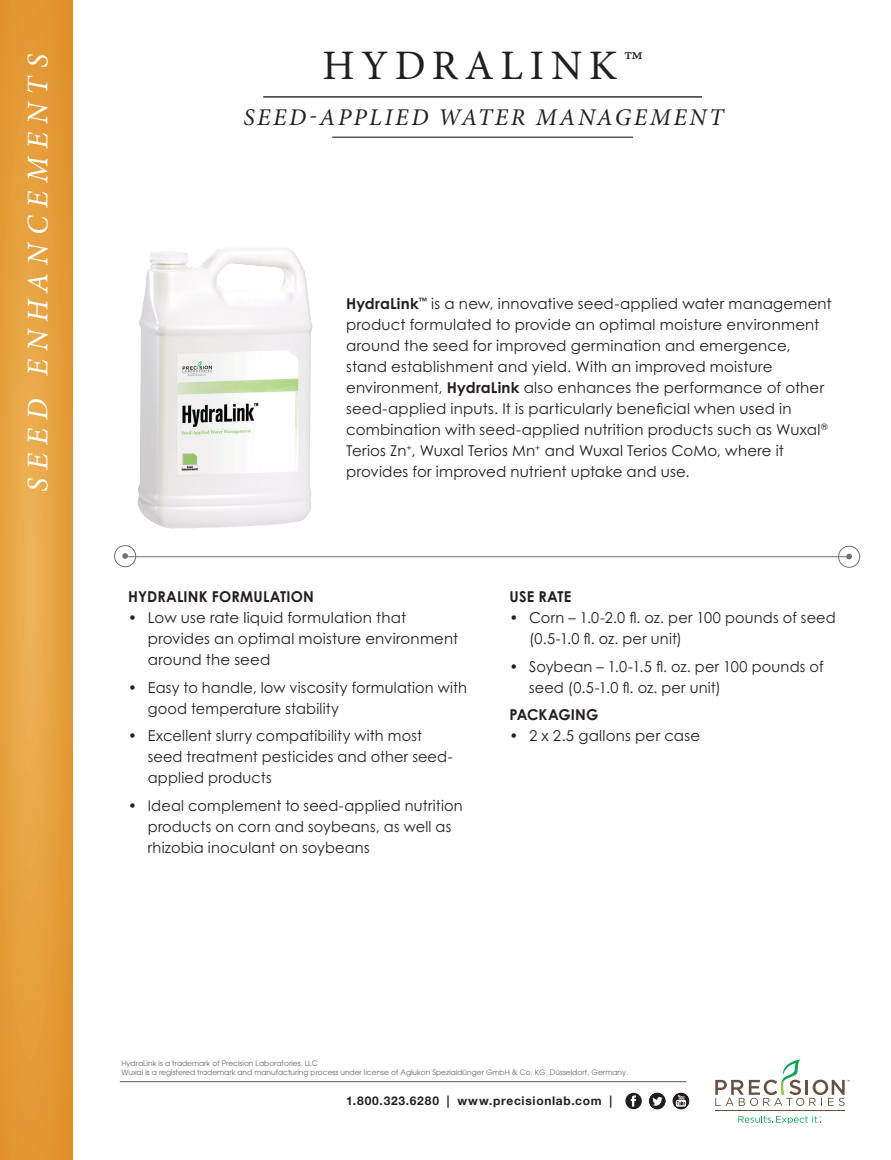
<style>
.page{position:relative;width:891px;height:1160px;background:#fff}
.page>*{position:absolute;margin:0;border:0;box-sizing:border-box;transform-origin:0 0}
.t1{font:42px "Minion Pro";letter-spacing:.16em;color:#231f20}
.t2{font:italic 30px "Minion Pro";letter-spacing:.265em;color:#fff}
.t3{font:italic 24px "Minion Pro";letter-spacing:.11em;color:#231f20}
.t4{font:15px/21px "Century Gothic Pro";letter-spacing:.01em;color:#231f20}
.t5{font:700 15px "Century Gothic Pro";letter-spacing:.01em;color:#231f20}
.t6{font:700 12px "Helvetica Neue";letter-spacing:.06em;color:#231f20}
.t7{font:7.5px "Avant Garde";color:#6d6f71}
.s1{font-weight:700}
</style>
<div class="page">
<hr style="left:332px;top:137px;width:301px;height:1px;background:#231f20">
<hr style="left:263px;top:96px;width:439px;height:1px;background:#6d6f71">
<hr style="left:120px;top:1081px;width:566px;height:1px;background:#58595b">
<svg style="left:738px;top:1116px;width:83px;height:8px"></svg>
<hr style="left:715px;top:1111px;width:130px;height:1px;background:#695041">
<svg style="left:715px;top:1059px;width:135px;height:47px"></svg>
<div style="left:625px;top:1093px;width:17px;height:16px;background:#221e1f;border-radius:50%"></div>
<svg style="left:631px;top:1095px;width:5px;height:12px"></svg>
<div style="left:649px;top:1093px;width:16px;height:16px;background:#221e1f;border-radius:50%"></div>
<svg style="left:652px;top:1097px;width:11px;height:9px"></svg>
<div style="left:673px;top:1093px;width:16px;height:16px;background:#221e1f;border-radius:50%"></div>
<svg style="left:676px;top:1095px;width:10px;height:12px"></svg>
<img style="left:137px;top:248px;width:176px;height:281px">
<hr style="left:263px;top:97px;width:439px;height:1px;background:#231f20">
<svg style="left:846px;top:554px;width:6px;height:5px"></svg>
<div style="left:838px;top:546px;width:22px;height:22px;border:1px solid #6d6f71;border-radius:50%"></div>
<svg style="left:122px;top:553px;width:6px;height:6px"></svg>
<div style="left:114px;top:545px;width:22px;height:22px;border:1px solid #6d6f71;border-radius:50%"></div>
<hr style="left:125px;top:556px;width:724px;height:1px;background:#6d6f71">
<svg style="left:0;top:0;width:73px;height:1160px;background:#e59f3c"></svg>
<p class="t2" style="left:20px;top:492px;width:439px;rotate:-90deg">SEED ENHANCEMENTS</p>
<p class="t1" style="left:322px;top:40px;width:322px">HYDRALINK™</p>
<p class="t3" style="left:243px;top:103px;width:482px">SEED-APPLIED WATER MANAGEMENT</p>
<p class="t4" style="left:346px;top:293px;width:487px"><span class="s1">HydraLink</span><sup>™</sup> is a new, innovative seed-applied water management product formulated to provide an optimal moisture environment around the seed for improved germination and emergence, stand establishment and yield. With an improved moisture environment, <span class="s1">HydraLink</span> also enhances the performance of other seed-applied inputs. It is particularly beneficial when used in combination with seed-applied nutrition products such as Wuxal<sup>® </sup>Terios Zn<sup>+</sup>, Wuxal Terios Mn<sup>+</sup> and Wuxal Terios CoMo, where it provides for improved nutrient uptake and use.</p>
<p class="t5" style="left:128px;top:587px;width:187px">HYDRALINK FORMULATION</p>
<p class="t4" style="left:148px;top:607px;width:312px;text-indent:-20px">• Low use rate liquid formulation that provides an optimal moisture environment around the seed</p>
<p class="t4" style="left:148px;top:676px;width:321px;text-indent:-20px">• Easy to handle, low viscosity formulation with good temperature stability</p>
<p class="t4" style="left:148px;top:725px;width:306px;text-indent:-20px">• Excellent slurry compatibility with most seed treatment pesticides and other seed&shy;applied products</p>
<p class="t4" style="left:148px;top:795px;width:316px;text-indent:-20px">• Ideal complement to seed-applied nutrition products on corn and soybeans, as well as rhizobia inoculant on soybeans</p>
<p class="t5" style="left:510px;top:587px;width:63px">USE RATE</p>
<p class="t4" style="left:529px;top:607px;width:308px;text-indent:-20px">• Corn – 1.0-2.0 fl. oz. per 100 pounds of seed (0.5-1.0 fl. oz. per unit)</p>
<p class="t4" style="left:529px;top:655px;width:296px;text-indent:-20px">• Soybean – 1.0-1.5 fl. oz. per 100 pounds of seed (0.5-1.0 fl. oz. per unit)</p>
<p class="t5" style="left:510px;top:706px;width:90px">PACKAGING</p>
<p class="t4" style="left:510px;top:725px;width:192px">• 2 x 2.5 gallons per case</p>
<p class="t7" style="left:122px;top:1058px;width:198px">HydraLink is a trademark of Precision Laboratories, LLC</p>
<p class="t7" style="left:122px;top:1067px;width:508px">Wuxal is a registered trademark and manufacturing process under license of Aglukon Spezialdünger GmbH &amp; Co. KG, Düsseldorf, Germany.</p>
<p class="t6" style="left:346px;top:1091px;width:268px">1.800.323.6280 | www.precisionlab.com |</p>
</div>
